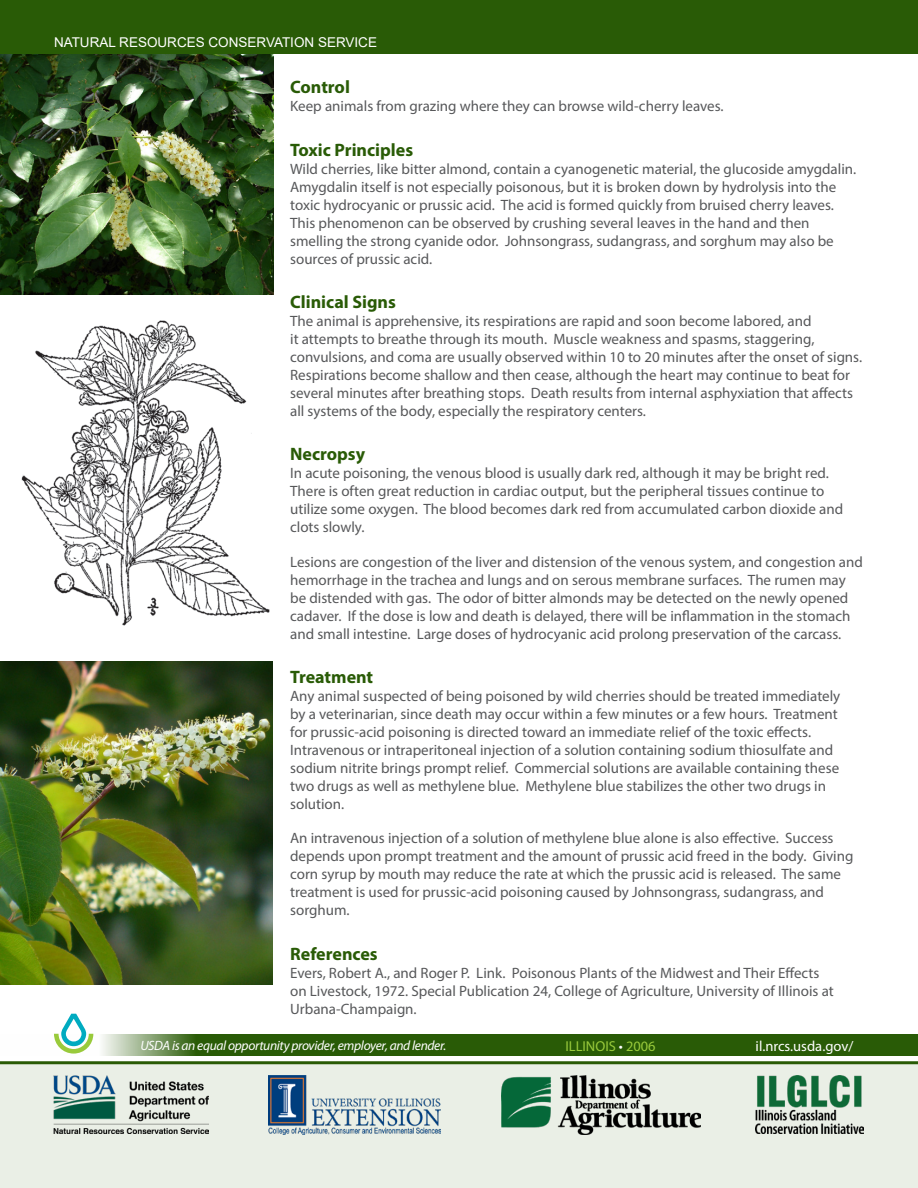
<style>
.page{position:relative;width:918px;height:1188px;background:#fff}
.page>*{position:absolute;margin:0;border:0;box-sizing:border-box;transform-origin:0 0}
.Body_Subhead{font:700 18px "Myriad Pro";color:#295b06}
.Body_Text{font:15px/18px "Myriad Pro";color:#57585a}
.t1{font:14.55px "Myriad Pro";color:#fff}
.t2{font:14.4px "Myriad Pro";color:#99ca3b}
.t3{font:italic 13.5px "Myriad Pro";letter-spacing:-.025em;color:#fff}
.t4{font:13.5px "Arial";color:#fff}
.s1{color:#fff}
</style>
<div class="page">
<div style="left:0;top:0;width:918px;height:54px;background:#295b06"></div>
<div style="left:0;top:1061px;width:918px;height:127px;background:#eaefe6"></div>
<img style="left:53px;top:1076px;width:156px;height:58px">
<img style="left:268px;top:1076px;width:172px;height:58px">
<img style="left:756px;top:1076px;width:108px;height:58px">
<img style="left:502px;top:1076px;width:199px;height:59px">
<svg style="left:93px;top:1034px;width:825px;height:22px;fill:#295b06"></svg>
<svg style="left:54px;top:1014px;width:39px;height:40px"></svg>
<img style="left:0;top:54px;width:273px;height:241px">
<img style="left:21px;top:320px;width:249px;height:306px">
<img style="left:0;top:661px;width:272px;height:323px">
<p class="t4" style="left:54px;top:33px;width:325px">NATURAL RESOURCES CONSERVATION SERVICE</p>
<p class="Body_Subhead" style="left:290px;top:76px;width:61px">Control</p>
<p class="Body_Text" style="left:290px;top:97px;width:435px">Keep animals from grazing where they can browse wild-cherry leaves.</p>
<p class="Body_Subhead" style="left:290px;top:138px;width:125px">Toxic Principles</p>
<p class="Body_Text" style="left:290px;top:159px;width:568px">Wild cherries, like bitter almond, contain a cyanogenetic material, the glucoside amygdalin.<br>Amygdalin itself is not especially poisonous, but it is broken down by hydrolysis into the toxic hydrocyanic or prussic acid. The acid is formed quickly from bruised cherry leaves.<br>This phenomenon can be observed by crushing several leaves in the hand and then smelling the strong cyanide odor. Johnsongrass, sudangrass, and sorghum may also be sources of prussic acid.</p>
<p class="Body_Subhead" style="left:290px;top:290px;width:107px">Clinical Signs</p>
<p class="Body_Text" style="left:290px;top:312px;width:574px">The animal is apprehensive, its respirations are rapid and soon become labored, and<br>it attempts to breathe through its mouth. Muscle weakness and spasms, staggering, convulsions, and coma are usually observed within 10 to 20 minutes after the onset of signs.<br>Respirations become shallow and then cease, although the heart may continue to beat for several minutes after breathing stops. Death results from internal asphyxiation that affects all systems of the body, especially the respiratory centers.</p>
<p class="Body_Subhead" style="left:290px;top:442px;width:77px">Necropsy</p>
<p class="Body_Text" style="left:290px;top:464px;width:554px">In acute poisoning, the venous blood is usually dark red, although it may be bright red.<br>There is often great reduction in cardiac output, but the peripheral tissues continue to utilize some oxygen. The blood becomes dark red from accumulated carbon dioxide and clots slowly.</p>
<p class="Body_Text" style="left:290px;top:552px;width:574px">Lesions are congestion of the liver and distension of the venous system, and congestion and hemorrhage in the trachea and lungs and on serous membrane surfaces. The rumen may be distended with gas. The odor of bitter almonds may be detected on the newly opened cadaver. If the dose is low and death is delayed, there will be inflammation in the stomach and small intestine. Large doses of hydrocyanic acid prolong preservation of the carcass.</p>
<p class="Body_Subhead" style="left:290px;top:665px;width:85px">Treatment</p>
<p class="Body_Text" style="left:290px;top:687px;width:552px">Any animal suspected of being poisoned by wild cherries should be treated immediately by a veterinarian, since death may occur within a few minutes or a few hours. Treatment for prussic-acid poisoning is directed toward an immediate relief of the toxic effects.<br>Intravenous or intraperitoneal injection of a solution containing sodium thiosulfate and sodium nitrite brings prompt relief. Commercial solutions are available containing these two drugs as well as methylene blue. Methylene blue stabilizes the other two drugs in solution.</p>
<p class="Body_Text" style="left:290px;top:829px;width:565px">An intravenous injection of a solution of methylene blue alone is also effective. Success depends upon prompt treatment and the amount of prussic acid freed in the body. Giving corn syrup by mouth may reduce the rate at which the prussic acid is released. The same treatment is used for prussic-acid poisoning caused by Johnsongrass, sudangrass, and sorghum.</p>
<p class="Body_Subhead" style="left:290px;top:942px;width:89px">References</p>
<p class="Body_Text" style="left:290px;top:963px;width:545px">Evers, Robert A., and Roger P. Link. Poisonous Plants of the Midwest and Their Effects on Livestock, 1972. Special Publication 24, College of Agriculture, University of Illinois at<br>Urbana-Champaign.</p>
<p class="t3" style="left:140px;top:1037px;width:308px">USDA is an equal opportunity provider, employer, and lender.</p>
<p class="t2" style="left:565px;top:1037px;width:92px">ILLINOIS <span class="s1">•</span> 2006</p>
<p class="t1" style="left:756px;top:1037px;width:99px">il.nrcs.usda.gov/</p>
</div>
